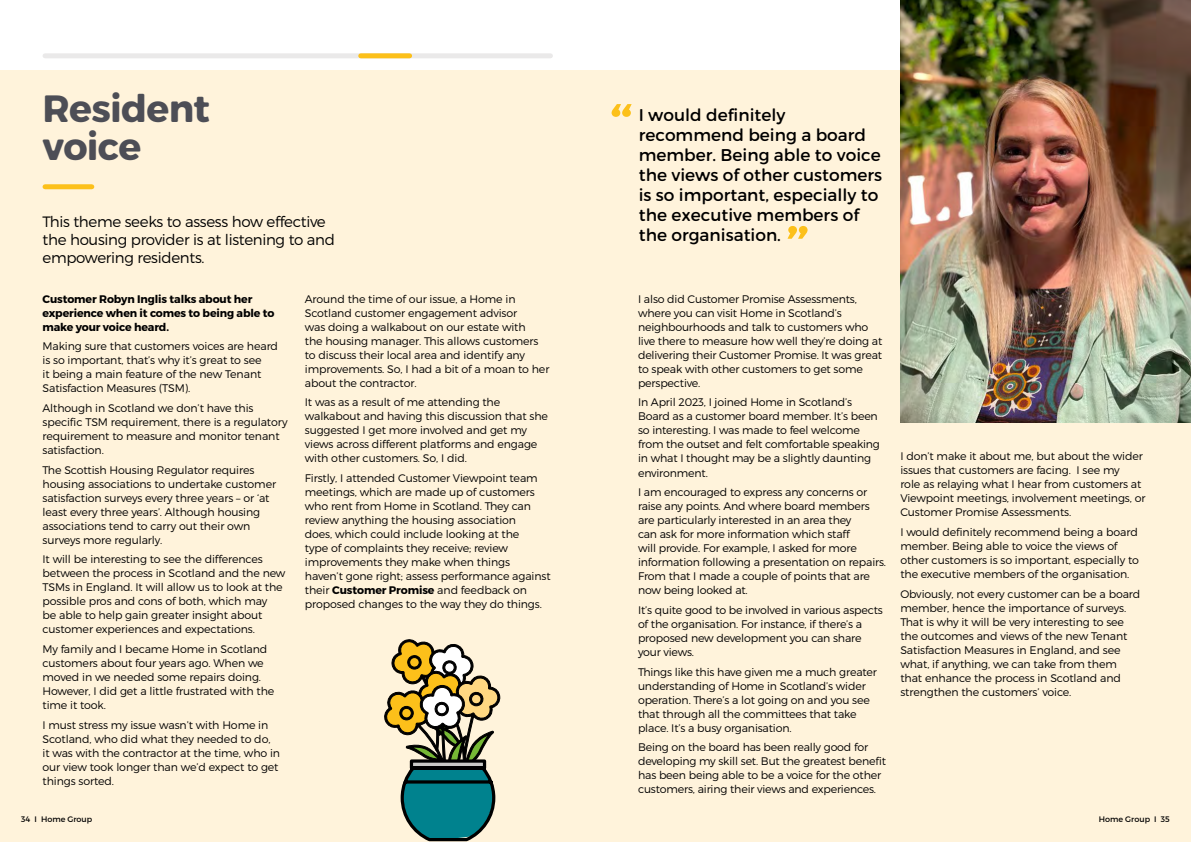
<style>
.page{position:relative;width:1191px;height:842px;background:#fff}
.page>*{position:absolute;margin:0;border:0;box-sizing:border-box;transform-origin:0 0}
.H1_Page_Head_grey{font:38px/38px "Trueno Round Bd";letter-spacing:-.02em;color:#4d4e56}
.P2_Quote{font:17px/20px "Trueno Round";color:#000}
.P1_Intro{font:15px/18px "Trueno Lt";letter-spacing:-.02em;color:#000}
.P3_Body{font:11px/14px "Trueno Lt";letter-spacing:-.01em;color:#000}
.P3_Body-2{font:11px/14px "Trueno Bd";letter-spacing:-.01em;color:#000}
.t1{font:8px "Trueno Rg";color:#000}
.s1{font-family:"Trueno Bd"}
</style>
<div class="page">
<div style="left:595px;top:71px;width:596px;height:771px;background:#fff3db"></div>
<div style="left:0;top:71px;width:595px;height:771px;background:#fff3db"></div>
<img style="left:901px;top:0;width:290px;height:422px">
<div style="left:45px;top:184px;width:47px;height:5px;background:#fcc01a"></div>
<svg style="left:384px;top:639px;width:116px;height:203px"></svg>
<svg style="left:787px;top:226px;width:20px;height:13px"></svg>
<svg style="left:611px;top:104px;width:20px;height:13px"></svg>
<div style="left:45px;top:53px;width:505px;height:5px;background:#eae9e9"></div>
<div style="left:361px;top:53px;width:48px;height:5px;background:#fcc01a"></div>
<p class="H1_Page_Head_grey" style="left:43px;top:90px;width:169px">Resident voice</p>
<p class="P1_Intro" style="left:43px;top:213px;width:294px">This theme seeks to assess how effective the housing provider is at listening to and empowering residents.</p>
<p class="P3_Body-2" style="left:43px;top:292px;width:233px">Customer Robyn Inglis talks about her experience when it comes to being able to make your voice heard.</p>
<p class="P3_Body" style="left:43px;top:339px;width:237px">Making sure that customers voices are heard is so important, that’s why it’s great to see<br>it being a main feature of the new Tenant Satisfaction Measures (TSM).</p>
<p class="P3_Body" style="left:43px;top:401px;width:246px">Although in Scotland we don’t have this specific TSM requirement, there is a regulatory requirement to measure and monitor tenant satisfaction.</p>
<p class="P3_Body" style="left:43px;top:463px;width:235px">The Scottish Housing Regulator requires housing associations to undertake customer satisfaction surveys every three years – or ‘at least every three years’. Although housing associations tend to carry out their own surveys more regularly.</p>
<p class="P3_Body" style="left:43px;top:552px;width:244px">It will be interesting to see the differences between the process in Scotland and the new TSMs in England. It will allow us to look at the possible pros and cons of both, which may<br>be able to help gain greater insight about customer experiences and expectations.</p>
<p class="P3_Body" style="left:43px;top:642px;width:233px">My family and I became Home in Scotland customers about four years ago. When we moved in we needed some repairs doing.<br>However, I did get a little frustrated with the time it took.</p>
<p class="P3_Body" style="left:43px;top:718px;width:239px">I must stress my issue wasn’t with Home in Scotland, who did what they needed to do, it was with the contractor at the time, who in our view took longer than we’d expect to get things sorted.</p>
<p class="P3_Body" style="left:305px;top:292px;width:246px">Around the time of our issue, a Home in Scotland customer engagement advisor<br>was doing a walkabout on our estate with<br>the housing manager. This allows customers to discuss their local area and identify any improvements. So, I had a bit of a moan to her about the contractor.</p>
<p class="P3_Body" style="left:305px;top:395px;width:245px">It was as a result of me attending the walkabout and having this discussion that she suggested I get more involved and get my views across different platforms and engage with other customers. So, I did.</p>
<p class="P3_Body" style="left:305px;top:471px;width:247px">Firstly, I attended Customer Viewpoint team meetings, which are made up of customers who rent from Home in Scotland. They can review anything the housing association<br>does, which could include looking at the<br>type of complaints they receive; review improvements they make when things haven’t gone right; assess performance against their <span class="s1">Customer Promise</span> and feedback on proposed changes to the way they do things.</p>
<p class="P2_Quote" style="left:639px;top:104px;width:245px">I would definitely recommend being a board member. Being able to voice the views of other customers is so important, especially to the executive members of the organisation.</p>
<p class="P3_Body" style="left:638px;top:292px;width:246px">I also did Customer Promise Assessments, where you can visit Home in Scotland’s neighbourhoods and talk to customers who live there to measure how well they’re doing at delivering their Customer Promise. It was great to speak with other customers to get some perspective.</p>
<p class="P3_Body" style="left:638px;top:395px;width:243px">In April 2023, I joined Home in Scotland’s Board as a customer board member. It’s been so interesting. I was made to feel welcome from the outset and felt comfortable speaking in what I thought may be a slightly daunting environment.</p>
<p class="P3_Body" style="left:638px;top:485px;width:249px">I am encouraged to express any concerns or raise any points. And where board members are particularly interested in an area they<br>can ask for more information which staff<br>will provide. For example, I asked for more information following a presentation on repairs.<br>From that I made a couple of points that are now being looked at.</p>
<p class="P3_Body" style="left:638px;top:603px;width:246px">It’s quite good to be involved in various aspects of the organisation. For instance, if there’s a proposed new development you can share your views.</p>
<p class="P3_Body" style="left:638px;top:664px;width:240px">Things like this have given me a much greater understanding of Home in Scotland’s wider operation. There’s a lot going on and you see that through all the committees that take place. It’s a busy organisation.</p>
<p class="P3_Body" style="left:638px;top:740px;width:249px">Being on the board has been really good for developing my skill set. But the greatest benefit has been being able to be a voice for the other customers, airing their views and experiences.</p>
<p class="P3_Body" style="left:900px;top:449px;width:247px">I don’t make it about me, but about the wider issues that customers are facing. I see my<br>role as relaying what I hear from customers at Viewpoint meetings, involvement meetings, or Customer Promise Assessments.</p>
<p class="P3_Body" style="left:900px;top:525px;width:240px">I would definitely recommend being a board member. Being able to voice the views of other customers is so important, especially to the executive members of the organisation.</p>
<p class="P3_Body" style="left:900px;top:586px;width:242px">Obviously, not every customer can be a board member, hence the importance of surveys.<br>That is why it will be very interesting to see the outcomes and views of the new Tenant Satisfaction Measures in England, and see what, if anything, we can take from them that enhance the process in Scotland and strengthen the customers’ voice.</p>
<p class="t1" style="left:21px;top:815px;width:73px">34 I Home Group</p>
<p class="t1" style="left:1098px;top:815px;width:72px">Home Group I 35</p>
</div>
